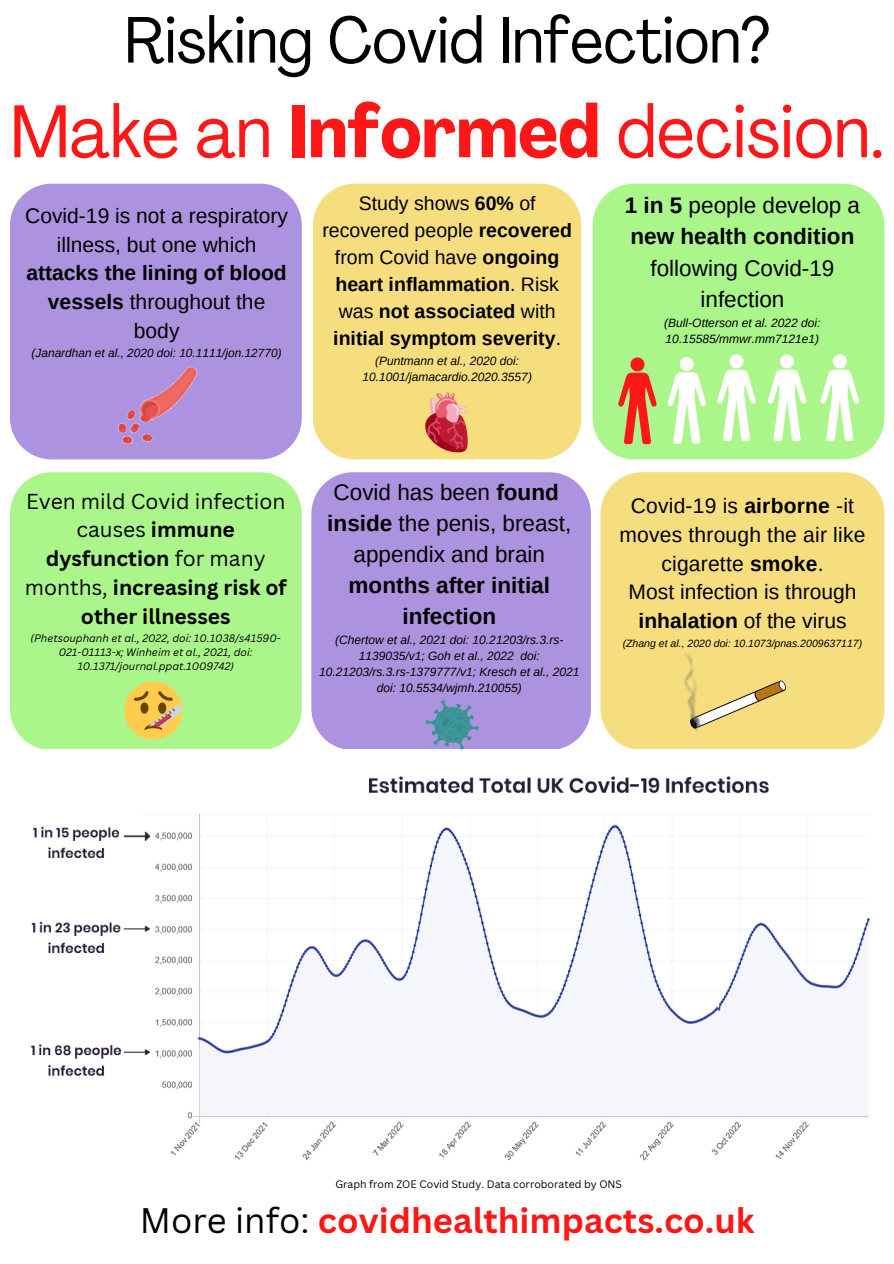
<style>
.page{position:relative;width:894px;height:1264px;background:#fff}
.page>*{position:absolute;margin:0;border:0;box-sizing:border-box;transform-origin:0 0}
.t1{font:condensed 73.5px "Agrandir";color:#ff1616}
.t2{font:condensed 64.5px "Agrandir";color:#000}
.t3{font:700 34.5px "Canva Sans";color:#ff1616}
.t4{font:22.5px/31px "Arimo";color:#000;text-align:center}
.t5{font:700 22.5px/31px "Arimo";color:#000}
.t6{font:21px/29px "Arimo";color:#000;text-align:center}
.t7{font:700 21px/29px "Canva Sans";color:#000;text-align:center}
.t8{font:700 21px/28.7px "Arimo";color:#000;text-align:center}
.t9{font:700 19.5px/27px "Arimo";color:#000;text-align:center}
.t10{font:italic 12px/16px "Arimo";color:#000;text-align:center}
.t11{font:italic 11.85px "Arimo";color:#000}
.t12{font:italic 10.5px/14px "Canva Sans";color:#000;text-align:center}
.t13{font:italic 10.5px "Arimo";color:#000}
.t14{font:10.5px "Canva Sans";color:#000}
.s1{font-weight:700}
.s2{font-weight:400}
.s3{font-weight:400;color:#000}
</style>
<div class="page">
<div style="left:10px;top:184px;width:292px;height:275px;background:#ad93df"></div>
<img style="left:112px;top:360px;width:90px;height:90px">
<div style="left:600px;top:472px;width:284px;height:276px;background:#f6de7f"></div>
<img style="left:682px;top:650px;width:103px;height:83px">
<div style="left:10px;top:472px;width:292px;height:276px;background:#abf68b"></div>
<div style="left:311px;top:472px;width:279px;height:276px;background:#ad93df"></div>
<div style="left:592px;top:184px;width:292px;height:275px;background:#abf68b"></div>
<div style="left:313px;top:184px;width:268px;height:275px;background:#f6de7f"></div>
<svg style="left:124px;top:681px;width:59px;height:58px;background:#dac65b"></svg>
<img style="left:31px;top:776px;width:839px;height:385px">
<svg style="left:618px;top:357px;width:38px;height:87px;background:#d5844f"></svg>
<svg style="left:667px;top:357px;width:38px;height:87px"></svg>
<svg style="left:717px;top:354px;width:38px;height:87px"></svg>
<svg style="left:767px;top:354px;width:39px;height:87px"></svg>
<svg style="left:820px;top:354px;width:38px;height:87px"></svg>
<svg style="left:425px;top:392px;width:43px;height:62px;background:#d97466"></svg>
<svg style="left:425px;top:700px;width:53px;height:49px;background:#7593bb"></svg>
<h2 class="t2" style="left:124px;top:14px;width:647px">Risking Covid Infection?</h2>
<h1 class="t1" style="left:10px;top:102px;width:875px">Make an <span class="s1">Informed</span> decision.</h1>
<h3 class="t6" style="left:25px;top:201px;width:264px">Covid-19 is not a respiratory illness, but one which</h3>
<h3 class="t8" style="left:26px;top:259px;width:262px">attacks the lining of blood vessels <span class="s2">throughout the body</span></h3>
<p class="t11" style="left:32px;top:347px;width:251px">(Janardhan et al., 2020 doi: 10.1111/jon.12770)</p>
<h3 class="t9" style="left:322px;top:189px;width:251px"><span class="s2">Study shows</span> 60% <span class="s2">of recovered people</span> recovered <span class="s2">from Covid have</span> ongoing heart inflammation<span class="s2">. Risk was</span> not associated <span class="s2">with </span>initial symptom severity<span class="s2">.</span></h3>
<p class="t10" style="left:362px;top:353px;width:171px">(Puntmann et al., 2020 doi:<br>10.1001/jamacardio.2020.3557)</p>
<h3 class="t7" style="left:25px;top:486px;width:263px"><span class="s2">Even mild Covid infection causes</span> immune dysfunction <span class="s2">for many months,</span> increasing risk of other illnesses</h3>
<p class="t12" style="left:31px;top:630px;width:251px">(Phetsouphanh et al., 2022, doi: 10.1038/s41590-<br>021-01113-x; Winheim et al., 2021, doi:<br>10.1371/journal.ppat.1009742)</p>
<h3 class="t4" style="left:327px;top:477px;width:245px">Covid has been <span class="s1">found inside</span> the penis, breast, appendix and brain</h3>
<h3 class="t5" style="left:348px;top:570px;width:203px;text-align:center">months after initial infection</h3>
<p class="t10" style="left:319px;top:632px;width:262px">(Chertow et al., 2021 doi: 10.21203/rs.3.rs-1139035/v1; Goh et al., 2022 doi:<br>10.21203/rs.3.rs-1379777/v1; Kresch et al., 2021 doi: 10.5534/wjmh.210055)</p>
<h3 class="t5" style="left:624px;top:190px;width:237px">1 in 5 <span class="s2">people develop a </span>new health condition</h3>
<h3 class="t4" style="left:650px;top:252px;width:185px">following Covid-19 infection</h3>
<p class="t10" style="left:664px;top:314px;width:158px;text-align:left">(Bull-Otterson et al. 2022 doi:<br>10.15585/mmwr.mm7121e1)</p>
<h3 class="t6" style="left:619px;top:491px;width:247px">Covid-19 is <span class="s1">airborne</span> -it moves through the air like cigarette <span class="s1">smoke</span>.<br>Most infection is through <span class="s1">inhalation</span> of the virus</h3>
<p class="t13" style="left:622px;top:637px;width:241px">(Zhang et al., 2020 doi: 10.1073/pnas.2009637117)</p>
<p class="t14" style="left:335px;top:1176px;width:288px">Graph from ZOE Covid Study. Data corroborated by ONS</p>
<h3 class="t3" style="left:140px;top:1196px;width:616px"><span class="s3">More info:</span> covidhealthimpacts.co.uk</h3>
</div>
